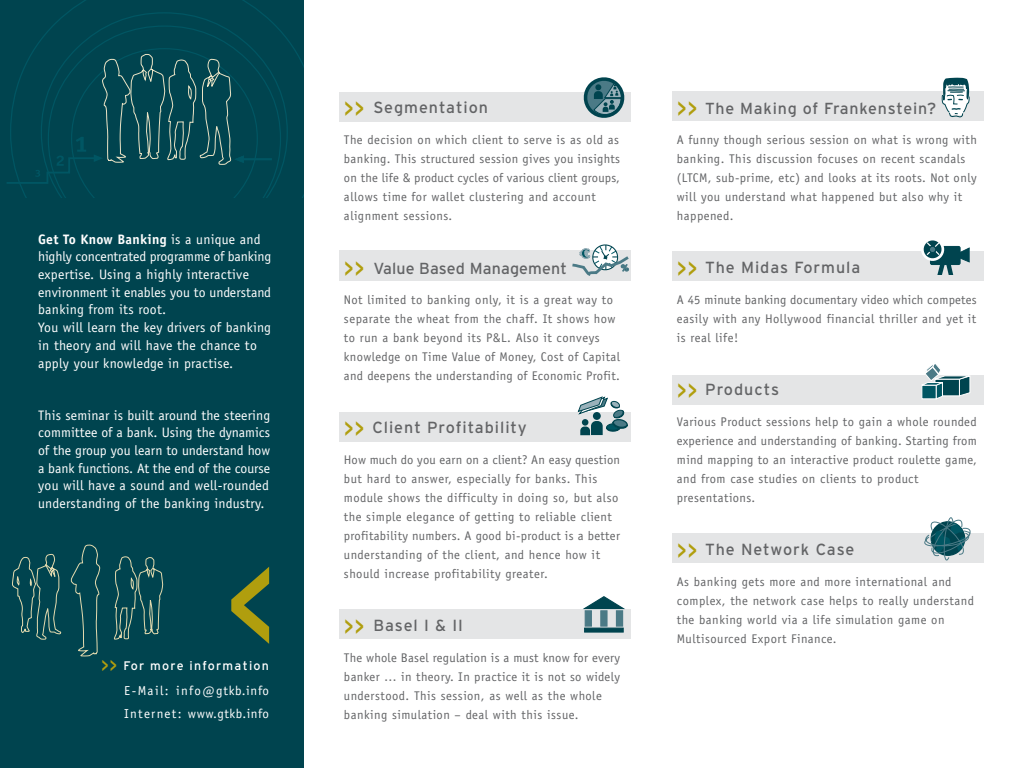
<style>
.page{position:relative;width:1024px;height:768px;background:#fff}
.page>*{position:absolute;margin:0;border:0;box-sizing:border-box;transform-origin:0 0}
.t1{font:130px "Interstate";color:#b09e0e}
.t2{font:16.1px "Interstate";letter-spacing:.06em;color:#636466}
.t3{font:16px "Interstate";letter-spacing:.05em;color:#636466}
.t4{font:16px "Interstate";letter-spacing:.01em;color:#636466}
.t5{font:13.8px/17.7px "Officina Sans";letter-spacing:.015em;color:#fff}
.t6{font:13px/23px "Officina Sans";letter-spacing:.05em;color:#fff}
.t7{font:12.6px/19px "Officina Sans";letter-spacing:.035em;color:#636466}
.t8{font:12.4px "Interstate";letter-spacing:.1em;color:#fff}
.s1{font-weight:700}
.s2{font-size:18.9px;color:#b09e0e}
.s3{font-size:24.5px;color:#b09e0e}
</style>
<div class="page">
<div style="left:0;top:0;width:304px;height:768px;background:#00444f"></div>
<svg style="left:20px;top:0;width:284px;height:198px"></svg>
<hr style="left:243px;top:158px;width:29px;height:2px;background:#005663">
<svg style="left:7px;top:54px;width:237px;height:131px"></svg>
<div style="left:339px;top:609px;width:292px;height:30px;background:#e4e5e6"></div>
<div style="left:339px;top:412px;width:292px;height:29px;background:#e4e5e6"></div>
<div style="left:339px;top:251px;width:292px;height:30px;background:#e4e5e6"></div>
<div style="left:339px;top:92px;width:292px;height:30px;background:#e4e5e6"></div>
<svg style="left:584px;top:77px;width:41px;height:41px"></svg>
<svg style="left:570px;top:244px;width:61px;height:32px"></svg>
<svg style="left:577px;top:396px;width:51px;height:39px"></svg>
<svg style="left:583px;top:596px;width:42px;height:14px"></svg>
<svg style="left:584px;top:628px;width:40px;height:5px"></svg>
<div style="left:585px;top:610px;width:7px;height:17px;background:#4b7a86;border:1px solid #4b7a86"></div>
<div style="left:616px;top:610px;width:7px;height:17px;background:#4b7a86;border:1px solid #4b7a86"></div>
<div style="left:600px;top:610px;width:8px;height:17px;background:#4b7a86;border:1px solid #4b7a86"></div>
<div style="left:672px;top:533px;width:312px;height:30px;background:#e4e5e6"></div>
<div style="left:672px;top:375px;width:312px;height:30px;background:#e4e5e6"></div>
<div style="left:672px;top:251px;width:312px;height:30px;background:#e4e5e6"></div>
<div style="left:672px;top:91px;width:312px;height:30px;background:#e4e5e6"></div>
<svg style="left:924px;top:517px;width:47px;height:43px"></svg>
<svg style="left:922px;top:364px;width:49px;height:36px"></svg>
<svg style="left:921px;top:240px;width:49px;height:35px"></svg>
<svg style="left:941px;top:78px;width:29px;height:40px"></svg>
<svg style="left:12px;top:545px;width:151px;height:111px"></svg>
<p class="t5" style="left:38px;top:231px;width:235px"><span class="s1">Get To Know Banking</span> is a unique and highly concentrated programme of banking expertise. Using a highly interactive environment it enables you to understand banking from its root.<br>You will learn the key drivers of banking in theory and will have the chance to apply your knowledge in practise.</p>
<p class="t5" style="left:38px;top:407px;width:234px;text-align:justify">This seminar is built around the steering committee of a bank. Using the dynamics of the group you learn to understand how a bank functions. At the end of the course you will have a sound and well-rounded understanding of the banking industry.</p>
<h1 class="t1" style="left:224px;top:555px;width:55px">&lt;</h1>
<p class="t8" style="left:101px;top:661px;width:169px"><span class="s2">&gt;&gt;</span> For more information</p>
<p class="t6" style="left:124px;top:680px;width:146px">E-Mail: info@gtkb.info<br>Internet: www.gtkb.info</p>
<p class="t2" style="left:344px;top:102px;width:146px"><span class="s3">&gt;&gt;</span> Segmentation</p>
<p class="t7" style="left:344px;top:131px;width:278px">The decision on which client to serve is as old as banking. This structured session gives you insights on the life &amp; product cycles of various client groups, allows time for wallet clustering and account alignment sessions.</p>
<p class="t4" style="left:344px;top:262px;width:224px"><span class="s3">&gt;&gt;</span> Value Based Management</p>
<p class="t7" style="left:344px;top:291px;width:278px">Not limited to banking only, it is a great way to separate the wheat from the chaff. It shows how to run a bank beyond its P&amp;L. Also it conveys knowledge on Time Value of Money, Cost of Capital and deepens the understanding of Economic Profit.</p>
<p class="t2" style="left:344px;top:422px;width:184px"><span class="s3">&gt;&gt;</span> Client Profitability</p>
<p class="t7" style="left:344px;top:451px;width:278px">How much do you earn on a client? An easy question but hard to answer, especially for banks. This module shows the difficulty in doing so, but also the simple elegance of getting to reliable client profitability numbers. A good bi-product is a better understanding of the client, and hence how it should increase profitability greater.</p>
<p class="t2" style="left:344px;top:620px;width:120px"><span class="s3">&gt;&gt;</span> Basel I &amp; II</p>
<p class="t7" style="left:344px;top:649px;width:278px">The whole Basel regulation is a must know for every banker … in theory. In practice it is not so widely understood. This session, as well as the whole banking simulation – deal with this issue.</p>
<p class="t3" style="left:677px;top:102px;width:261px"><span class="s3">&gt;&gt;</span> The Making of Frankenstein?</p>
<p class="t7" style="left:677px;top:131px;width:302px">A funny though serious session on what is wrong with banking. This discussion focuses on recent scandals (LTCM, sub-prime, etc) and looks at its roots. Not only will you understand what happened but also why it happened.</p>
<p class="t2" style="left:677px;top:262px;width:185px"><span class="s3">&gt;&gt;</span> The Midas Formula</p>
<p class="t7" style="left:677px;top:291px;width:302px;text-align:justify">A 45 minute banking documentary video which competes easily with any Hollywood financial thriller and yet it is real life!</p>
<p class="t2" style="left:677px;top:384px;width:104px"><span class="s3">&gt;&gt;</span> Products</p>
<p class="t7" style="left:677px;top:413px;width:302px">Various Product sessions help to gain a whole rounded experience and understanding of banking. Starting from mind mapping to an interactive product roulette game, and from case studies on clients to product presentations.</p>
<p class="t2" style="left:677px;top:544px;width:179px"><span class="s3">&gt;&gt;</span> The Network Case</p>
<p class="t7" style="left:677px;top:573px;width:299px">As banking gets more and more international and complex, the network case helps to really understand the banking world via a life simulation game on Multisourced Export Finance.</p>
</div>
